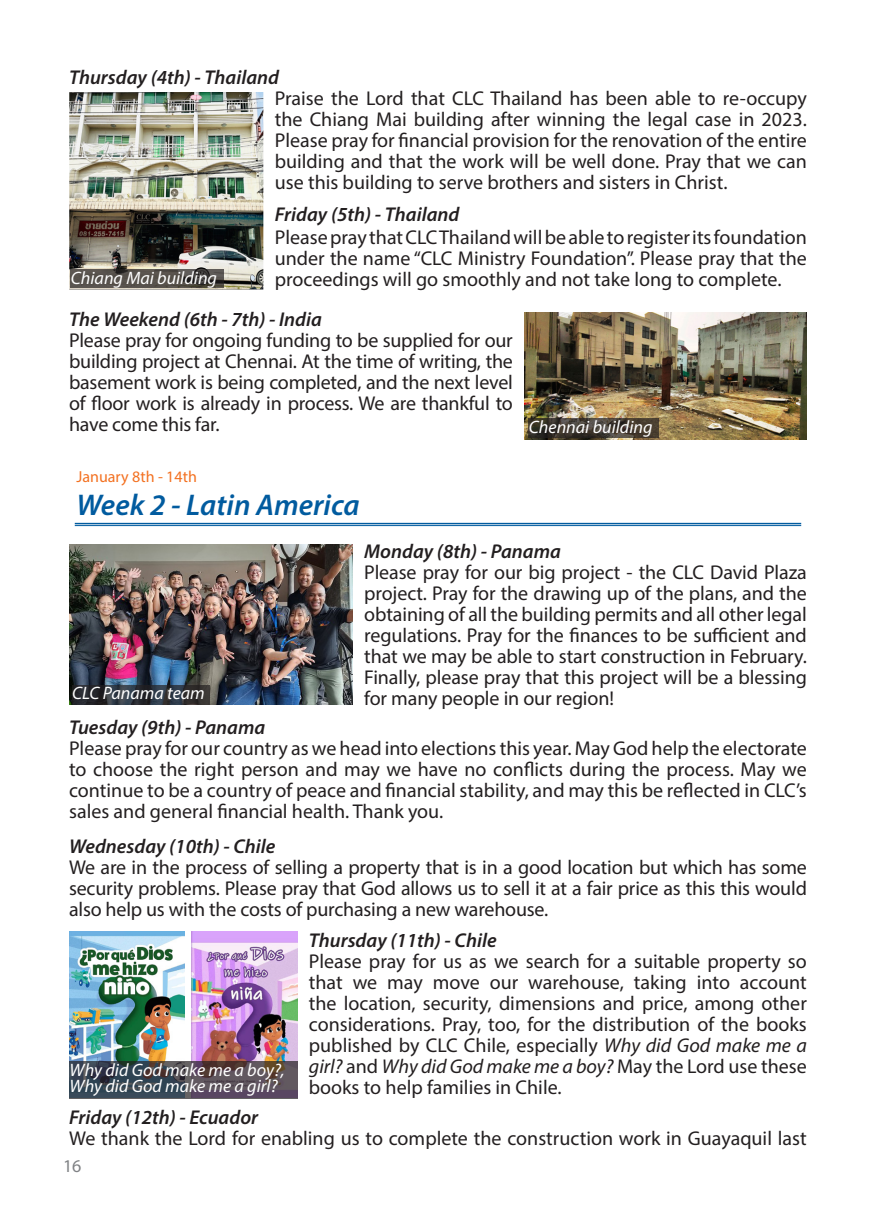
<style>
.page{position:relative;width:876px;height:1227px;background:#fff}
.page>*{position:absolute;margin:0;border:0;box-sizing:border-box;transform-origin:0 0}
.Weeks{font:italic 600 30px "Myriad Pro";color:#015b9f}
.Prayer_Points_Text{font:20px/21px "Myriad Pro";color:#231f20;text-align:justify}
.Prayer_Points_Text-2{font:italic 600 20px "Myriad Pro";color:#231f20}
.Countrys__publicatio{font:italic 18px/16px "Myriad Pro";color:#fff}
.t1{font:18px "Myriad Pro";color:#808285}
.Weeks-2{font:16px "Myriad Pro";color:#f37121}
.s1{font-style:italic}
</style>
<div class="page">
<img style="left:524px;top:313px;width:282px;height:126px">
<svg style="left:527px;top:418px;width:131px;height:20px;background:#413a31"></svg>
<img style="left:69px;top:92px;width:194px;height:198px">
<svg style="left:70px;top:269px;width:154px;height:18px;background:#504b46"></svg>
<img style="left:69px;top:544px;width:283px;height:161px">
<svg style="left:72px;top:685px;width:137px;height:20px;background:#2d3138"></svg>
<hr style="left:75px;top:523px;width:725px;height:1px;background:#015b9f">
<hr style="left:75px;top:525px;width:725px;height:1px;background:#015b9f">
<img style="left:191px;top:931px;width:106px;height:130px">
<img style="left:69px;top:931px;width:115px;height:130px">
<svg style="left:69px;top:1061px;width:228px;height:37px;background:#494752"></svg>
<p class="Prayer_Points_Text-2" style="left:69px;top:65px;width:211px">Thursday (4th) - Thailand</p>
<p class="Prayer_Points_Text" style="left:275px;top:88px;width:533px">Praise the Lord that CLC Thailand has been able to re-occupy the Chiang Mai building after winning the legal case in 2023.<br>Please pray for financial provision for the renovation of the entire building and that the work will be well done. Pray that we can use this building to serve brothers and sisters in Christ.</p>
<p class="Prayer_Points_Text-2" style="left:275px;top:202px;width:186px">Friday (5th) - Thailand</p>
<p class="Prayer_Points_Text" style="left:275px;top:226px;width:533px">Please pray that CLC Thailand will be able to register its foundation under the name “CLC Ministry Foundation”. Please pray that the proceedings will go smoothly and not take long to complete.</p>
<p class="Prayer_Points_Text-2" style="left:69px;top:306px;width:254px">The Weekend (6th - 7th) - India</p>
<p class="Prayer_Points_Text" style="left:69px;top:329px;width:445px">Please pray for ongoing funding to be supplied for our building project at Chennai. At the time of writing, the basement work is being completed, and the next level of floor work is already in process. We are thankful to have come this far.</p>
<p class="Countrys__publicatio" style="left:71px;top:269px;width:148px">Chiang Mai building</p>
<p class="Countrys__publicatio" style="left:528px;top:419px;width:125px">Chennai building</p>
<p class="Weeks-2" style="left:76px;top:467px;width:122px">January 8th - 14th</p>
<p class="Weeks" style="left:76px;top:485px;width:284px">Week 2 - Latin America</p>
<p class="Countrys__publicatio" style="left:72px;top:685px;width:134px">CLC Panama team</p>
<p class="Prayer_Points_Text-2" style="left:364px;top:538px;width:198px">Monday (8th) - Panama</p>
<p class="Prayer_Points_Text" style="left:364px;top:561px;width:444px">Please pray for our big project - the CLC David Plaza project. Pray for the drawing up of the plans, and the obtaining of all the building permits and all other legal regulations. Pray for the finances to be sufficient and that we may be able to start construction in February.<br>Finally, please pray that this project will be a blessing for many people in our region!</p>
<p class="Prayer_Points_Text-2" style="left:69px;top:714px;width:198px">Tuesday (9th) - Panama</p>
<p class="Prayer_Points_Text" style="left:69px;top:737px;width:739px">Please pray for our country as we head into elections this year. May God help the electorate to choose the right person and may we have no conflicts during the process. May we continue to be a country of peace and financial stability, and may this be reflected in CLC’s sales and general financial health. Thank you.</p>
<p class="Prayer_Points_Text-2" style="left:69px;top:833px;width:208px">Wednesday (10th) - Chile</p>
<p class="Prayer_Points_Text" style="left:69px;top:856px;width:739px">We are in the process of selling a property that is in a good location but which has some security problems. Please pray that God allows us to sell it at a fair price as this this would also help us with the costs of purchasing a new warehouse.</p>
<p class="Prayer_Points_Text-2" style="left:309px;top:927px;width:189px">Thursday (11th) - Chile</p>
<p class="Prayer_Points_Text" style="left:309px;top:950px;width:499px">Please pray for us as we search for a suitable property so that we may move our warehouse, taking into account the location, security, dimensions and price, among other considerations. Pray, too, for the distribution of the books published by CLC Chile, especially <span class="s1">Why did God make me a girl?</span> and <span class="s1">Why did God make me a boy?</span> May the Lord use these books to help families in Chile.</p>
<p class="Prayer_Points_Text-2" style="left:69px;top:1104px;width:190px">Friday (12th) - Ecuador</p>
<p class="Prayer_Points_Text" style="left:69px;top:1127px;width:738px">We thank the Lord for enabling us to complete the construction work in Guayaquil last</p>
<p class="Countrys__publicatio" style="left:70px;top:1062px;width:216px">Why did God make me a boy?,<br>Why did God make me a girl?</p>
<p class="t1" style="left:63px;top:1155px;width:20px">16</p>
</div>
